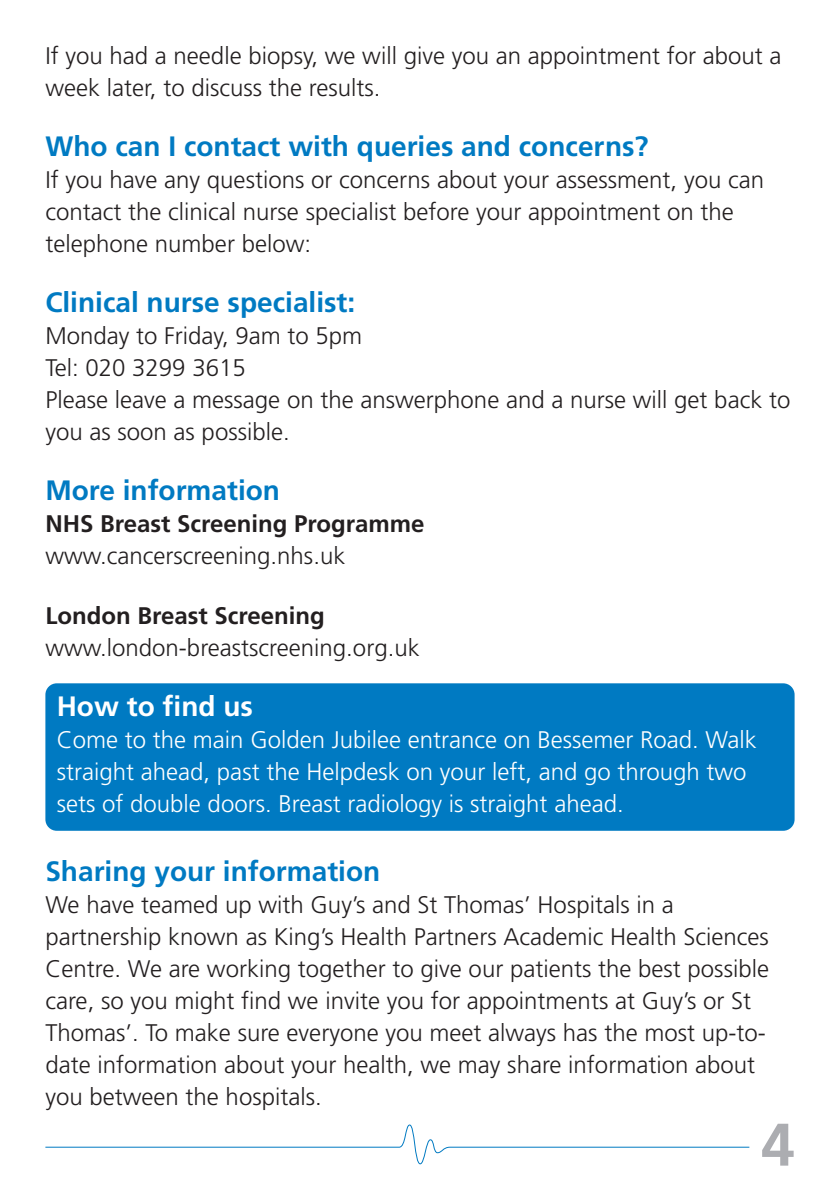
<style>
.page{position:relative;width:840px;height:1191px;background:#fff}
.page>*{position:absolute;margin:0;border:0;box-sizing:border-box;transform-origin:0 0}
.t1{font:700 60px "Frutiger";color:#acadb1}
.t2{font:700 28px "Frutiger";color:#007ac2}
.t3{font:700 28px "Frutiger";color:#fff}
.t4{font:300 24px/32px "Frutiger";color:#231f20}
.t5{font:300 24px/32px "Frutiger";color:#fff}
.t6{font:700 24px "Frutiger";color:#231f20}
</style>
<div class="page">
<svg style="left:45px;top:1124px;width:705px;height:40px"></svg>
<div style="left:45px;top:683px;width:749px;height:147px;background:#007ac2;border-radius:11px"></div>
<p class="t4" style="left:45px;top:40px;width:737px">If you had a needle biopsy, we will give you an appointment for about a week later, to discuss the results.</p>
<p class="t2" style="left:45px;top:130px;width:604px">Who can I contact with queries and concerns?</p>
<p class="t4" style="left:45px;top:164px;width:719px">If you have any questions or concerns about your assessment, you can contact the clinical nurse specialist before your appointment on the telephone number below:</p>
<p class="t2" style="left:45px;top:286px;width:311px">Clinical nurse specialist:</p>
<p class="t4" style="left:45px;top:320px;width:746px">Monday to Friday, 9am to 5pm<br>Tel: 020 3299 3615<br>Please leave a message on the answerphone and a nurse will get back to you as soon as possible.</p>
<p class="t2" style="left:45px;top:474px;width:236px">More information</p>
<p class="t6" style="left:45px;top:510px;width:380px">NHS Breast Screening Programme</p>
<p class="t4" style="left:45px;top:540px;width:301px">www.cancerscreening.nhs.uk</p>
<p class="t6" style="left:45px;top:602px;width:281px">London Breast Screening</p>
<p class="t4" style="left:45px;top:632px;width:375px">www.london-breastscreening.org.uk</p>
<p class="t3" style="left:57px;top:690px;width:197px">How to find us</p>
<p class="t5" style="left:57px;top:724px;width:701px">Come to the main Golden Jubilee entrance on Bessemer Road. Walk straight ahead, past the Helpdesk on your left, and go through two sets of double doors. Breast radiology is straight ahead.</p>
<p class="t2" style="left:45px;top:854px;width:336px">Sharing your information</p>
<p class="t4" style="left:45px;top:888px;width:724px">We have teamed up with Guy’s and St Thomas’ Hospitals in a partnership known as King’s Health Partners Academic Health Sciences Centre. We are working together to give our patients the best possible care, so you might find we invite you for appointments at Guy’s or St Thomas’. To make sure everyone you meet always has the most up-to&shy;date information about your health, we may share information about you between the hospitals.</p>
<h1 class="t1" style="left:760px;top:1109px;width:35px">4</h1>
</div>
